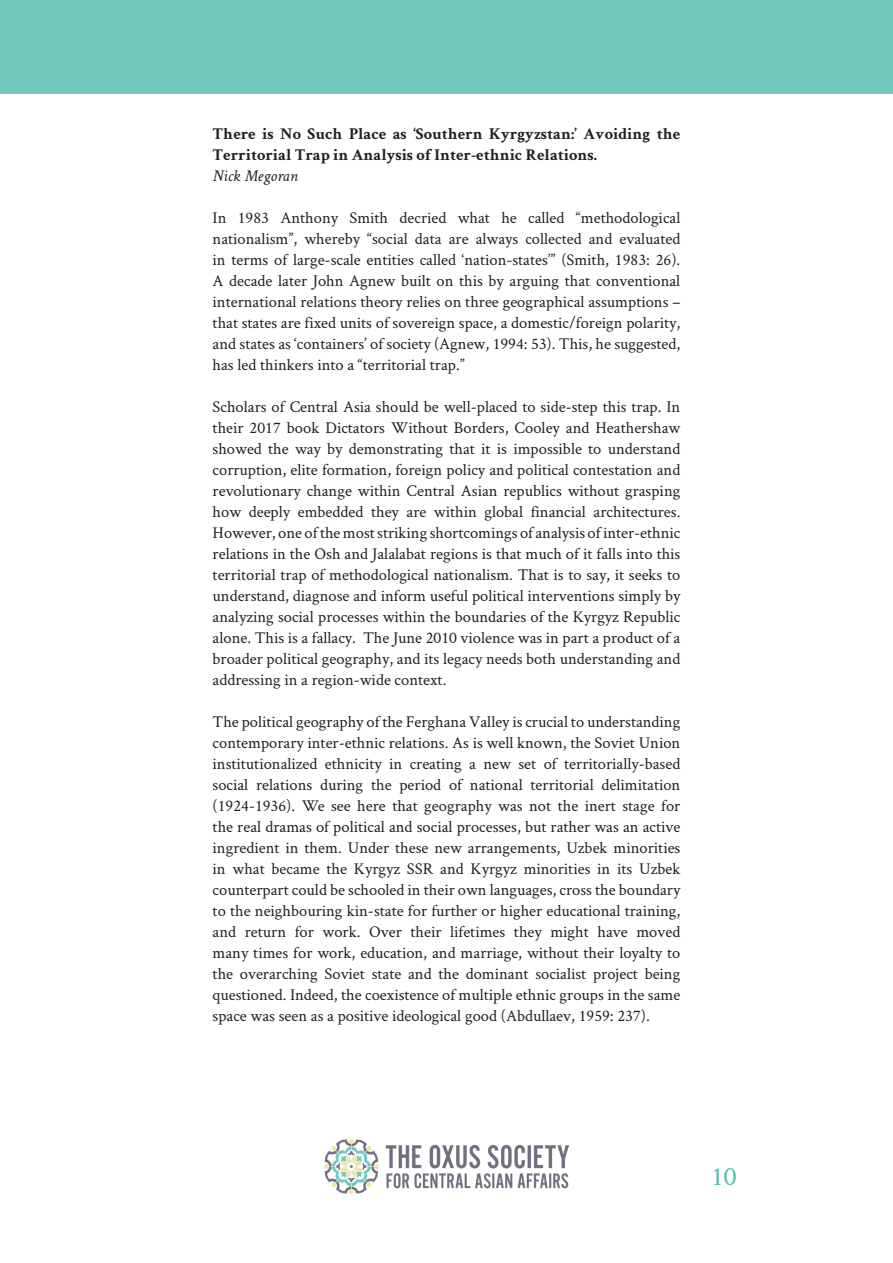
<style>
.page{position:relative;width:893px;height:1263px;background:#fff}
.page>*{position:absolute;margin:0;border:0;box-sizing:border-box;transform-origin:0 0}
.t1{font:27px "Crimson Text";color:#4fc0ad}
.t2{font:16.5px/21px "Crimson Text";color:#231f20;text-align:justify}
.t3{font:700 16.5px/21px "Crimson Text";color:#231f20}
.t4{font:italic 16.5px "Crimson Text";color:#231f20}
</style>
<div class="page">
<img style="left:324px;top:1139px;width:245px;height:54px">
<div style="left:0;top:0;width:893px;height:94px;background:#72c9bb"></div>
<p class="t3" style="left:213px;top:123px;width:469px">There is No Such Place as ‘Southern Kyrgyzstan:’ Avoiding the<br>Territorial Trap in Analysis of Inter-ethnic Relations.</p>
<p class="t4" style="left:213px;top:166px;width:86px">Nick Megoran</p>
<p class="t2" style="left:213px;top:207px;width:469px">In 1983 Anthony Smith decried what he called “methodological nationalism”, whereby “social data are always collected and evaluated in terms of large-scale entities called ‘nation-states’” (Smith, 1983: 26).<br>A decade later John Agnew built on this by arguing that conventional international relations theory relies on three geographical assumptions – that states are fixed units of sovereign space, a domestic/foreign polarity, and states as ‘containers’ of society (Agnew, 1994: 53). This, he suggested, has led thinkers into a “territorial trap.”</p>
<p class="t2" style="left:213px;top:396px;width:469px">Scholars of Central Asia should be well-placed to side-step this trap. In their 2017 book Dictators Without Borders, Cooley and Heathershaw showed the way by demonstrating that it is impossible to understand corruption, elite formation, foreign policy and political contestation and revolutionary change within Central Asian republics without grasping how deeply embedded they are within global financial architectures.<br>However, one of the most striking shortcomings of analysis of inter-ethnic relations in the Osh and Jalalabat regions is that much of it falls into this territorial trap of methodological nationalism. That is to say, it seeks to understand, diagnose and inform useful political interventions simply by analyzing social processes within the boundaries of the Kyrgyz Republic alone. This is a fallacy. The June 2010 violence was in part a product of a broader political geography, and its legacy needs both understanding and addressing in a region-wide context.</p>
<p class="t2" style="left:213px;top:711px;width:469px">The political geography of the Ferghana Valley is crucial to understanding contemporary inter-ethnic relations. As is well known, the Soviet Union institutionalized ethnicity in creating a new set of territorially-based social relations during the period of national territorial delimitation (1924-1936). We see here that geography was not the inert stage for the real dramas of political and social processes, but rather was an active ingredient in them. Under these new arrangements, Uzbek minorities in what became the Kyrgyz SSR and Kyrgyz minorities in its Uzbek counterpart could be schooled in their own languages, cross the boundary to the neighbouring kin-state for further or higher educational training, and return for work. Over their lifetimes they might have moved many times for work, education, and marriage, without their loyalty to the overarching Soviet state and the dominant socialist project being questioned. Indeed, the coexistence of multiple ethnic groups in the same space was seen as a positive ideological good (Abdullaev, 1959: 237).</p>
<p class="t1" style="left:711px;top:1158px;width:27px">10</p>
</div>
